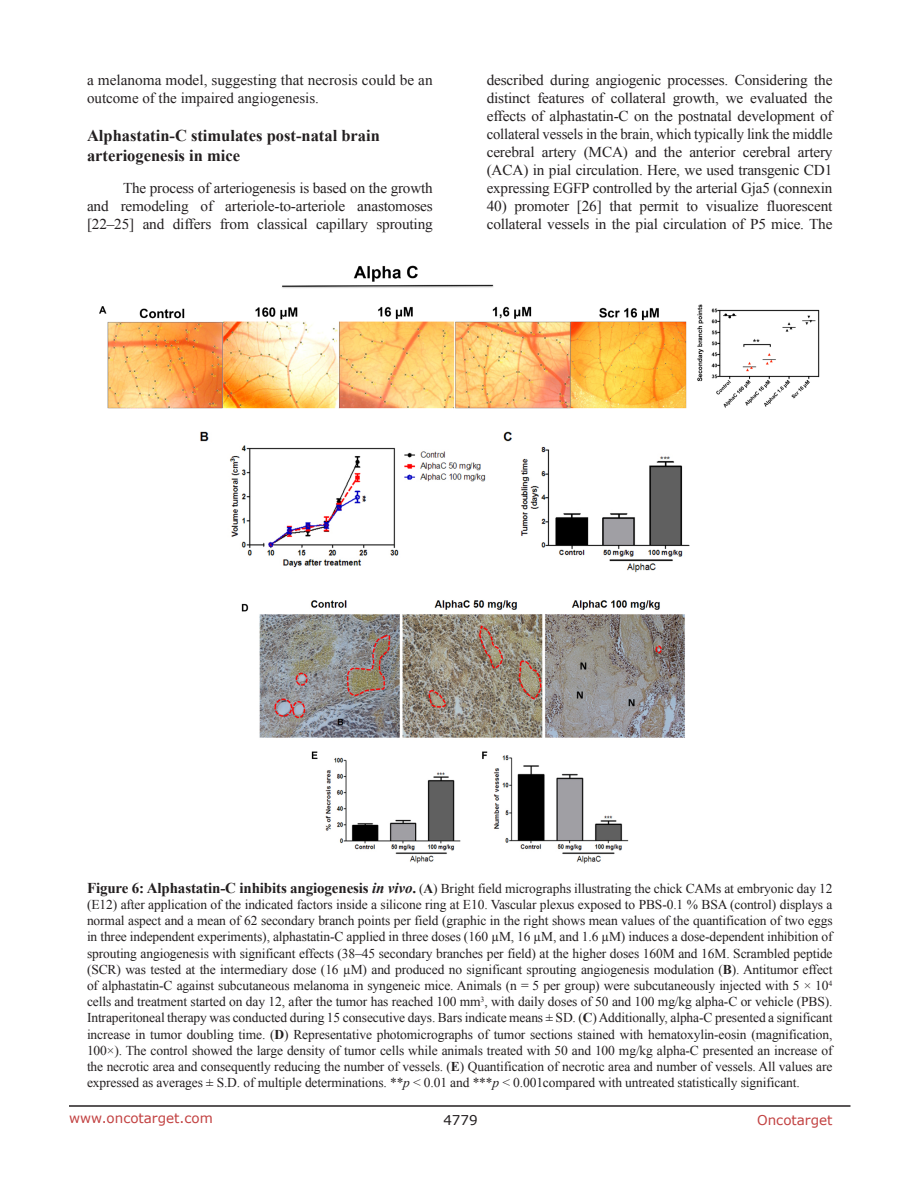
<style>
.page{position:relative;width:918px;height:1188px;background:#fff}
.page>*{position:absolute;margin:0;border:0;box-sizing:border-box;transform-origin:0 0}
.SubHeading{font:700 16.5px/19.8px "Times New Roman";color:#231f20}
.BodyText{font:15px/18px "Times New Roman";letter-spacing:-.01em;color:#231f20}
.Figuretrx{font:13.5px/16.2px "Times New Roman";letter-spacing:-.01em;color:#231f20;text-align:justify}
.t1{font:13.5px "Verdana";color:#c24141}
.t2{font:13.5px "Verdana";color:#231f20}
.s1{font-weight:700;font-size:15px}
.s2{font-weight:700;font-style:italic;font-size:15px}
.s3{font-weight:700}
.s4{font-style:italic}
</style>
<div class="page">
<hr style="left:69px;top:1105px;width:781px;height:2px;background:#231f20">
<img style="left:100px;top:266px;width:720px;height:598px">
<p class="BodyText" style="left:87px;top:71px;width:347px">a melanoma model, suggesting that necrosis could be an outcome of the impaired angiogenesis.</p>
<p class="SubHeading" style="left:87px;top:125px;width:294px">Alphastatin-C stimulates post-natal brain arteriogenesis in mice</p>
<p class="BodyText" style="left:87px;top:178px;width:347px;text-align:justify;text-indent:36px">The process of arteriogenesis is based on the growth and remodeling of arteriole-to-arteriole anastomoses [22–25] and differs from classical capillary sprouting</p>
<p class="BodyText" style="left:487px;top:71px;width:347px;text-align:justify">described during angiogenic processes. Considering the distinct features of collateral growth, we evaluated the effects of alphastatin-C on the postnatal development of collateral vessels in the brain, which typically link the middle cerebral artery (MCA) and the anterior cerebral artery (ACA) in pial circulation. Here, we used transgenic CD1 expressing EGFP controlled by the arterial Gja5 (connexin</p>
<p class="BodyText" style="left:487px;top:197px;width:347px">40) promoter [26] that permit to visualize fluorescent collateral vessels in the pial circulation of P5 mice. The</p>
<p class="Figuretrx" style="left:87px;top:880px;width:747px"><span class="s1">Figure 6: Alphastatin-C inhibits angiogenesis</span> <span class="s2">in vivo</span><span class="s1">.</span> (<span class="s3">A</span>) Bright field micrographs illustrating the chick CAMs at embryonic day 12 (E12) after application of the indicated factors inside a silicone ring at E10. Vascular plexus exposed to PBS-0.1 % BSA (control) displays a normal aspect and a mean of 62 secondary branch points per field (graphic in the right shows mean values of the quantification of two eggs in three independent experiments), alphastatin-C applied in three doses (160 µM, 16 µM, and 1.6 µM) induces a dose-dependent inhibition of sprouting angiogenesis with significant effects (38–45 secondary branches per field) at the higher doses 160M and 16M. Scrambled peptide (SCR) was tested at the intermediary dose (16 µM) and produced no significant sprouting angiogenesis modulation (<span class="s3">B</span>). Antitumor effect of alphastatin-C against subcutaneous melanoma in syngeneic mice. Animals (n = 5 per group) were subcutaneously injected with 5 × 10<sup>4 </sup>cells and treatment started on day 12, after the tumor has reached 100 mm<sup>3</sup>, with daily doses of 50 and 100 mg/kg alpha-C or vehicle (PBS).<br>Intraperitoneal therapy was conducted during 15 consecutive days. Bars indicate means ± SD. (<span class="s3">C</span>) Additionally, alpha-C presented a significant increase in tumor doubling time. (<span class="s3">D</span>) Representative photomicrographs of tumor sections stained with hematoxylin-eosin (magnification, 100×). The control showed the large density of tumor cells while animals treated with 50 and 100 mg/kg alpha-C presented an increase of the necrotic area and consequently reducing the number of vessels. (<span class="s3">E</span>) Quantification of necrotic area and number of vessels. All values are expressed as averages ± S.D. of multiple determinations. **<span class="s4">p</span> &lt; 0.01 and ***<span class="s4">p</span> &lt; 0.001compared with untreated statistically significant.</p>
<p class="t1" style="left:69px;top:1109px;width:145px">www.oncotarget.com</p>
<p class="t2" style="left:443px;top:1111px;width:36px">4779</p>
<p class="t1" style="left:757px;top:1111px;width:77px">Oncotarget</p>
</div>
